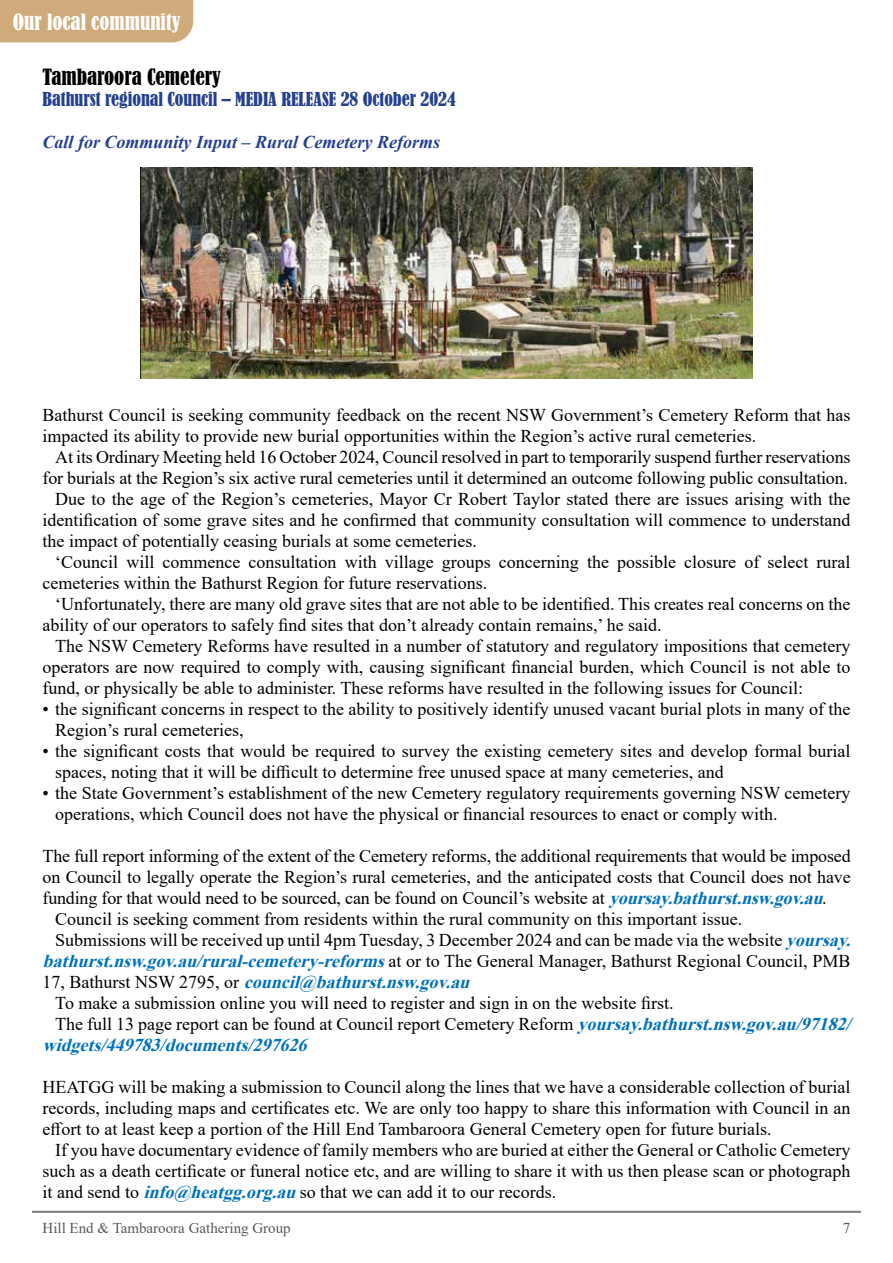
<style>
.page{position:relative;width:893px;height:1263px;background:#fff}
.page>*{position:absolute;margin:0;border:0;box-sizing:border-box;transform-origin:0 0}
.t1{font:condensed 21px "Bernard";color:#000}
.t2{font:condensed 21px "Bernard";color:#fff}
.t3{font:18px/21px "Times New Roman";color:#000}
.t4{font:italic 700 18px "Times New Roman";color:#0072bc}
.t5{font:condensed 18px "Bernard";color:#24408f}
.t6{font:italic 700 18px "Times New Roman";color:#24408f}
.t7{font:15px "Times New Roman";color:#58595b}
.s1{font-weight:700;font-style:italic;color:#0072bc}
.s2{font-weight:400;font-style:normal;color:#000}
</style>
<div class="page">
<hr style="left:32px;top:1211px;width:829px;height:2px;background:#808285">
<div style="left:0;top:0;width:193px;height:42px;background:#cfab7b"></div>
<img style="left:141px;top:168px;width:611px;height:211px">
<p class="t2" style="left:13px;top:9px;width:169px">Our local community</p>
<p class="t1" style="left:43px;top:64px;width:180px">Tambaroora Cemetery</p>
<p class="t5" style="left:43px;top:88px;width:415px">Bathurst regional Council – MEDIA RELEASE 28 October 2024</p>
<p class="t6" style="left:43px;top:129px;width:399px">Call for Community Input – Rural Cemetery Reforms</p>
<p class="t3" style="left:43px;top:403px;width:809px">Bathurst Council is seeking community feedback on the recent NSW Government’s Cemetery Reform that has impacted its ability to provide new burial opportunities within the Region’s active rural cemeteries.</p>
<p class="t3" style="left:55px;top:445px;width:797px">At its Ordinary Meeting held 16 October 2024, Council resolved in part to temporarily suspend further reservations</p>
<p class="t3" style="left:43px;top:466px;width:807px">for burials at the Region’s six active rural cemeteries until it determined an outcome following public consultation.</p>
<p class="t3" style="left:55px;top:487px;width:797px">Due to the age of the Region’s cemeteries, Mayor Cr Robert Taylor stated there are issues arising with the</p>
<p class="t3" style="left:43px;top:508px;width:809px">identification of some grave sites and he confirmed that community consultation will commence to understand</p>
<p class="t3" style="left:43px;top:529px;width:436px">the impact of potentially ceasing burials at some cemeteries.</p>
<p class="t3" style="left:55px;top:550px;width:797px">‘Council will commence consultation with village groups concerning the possible closure of select rural</p>
<p class="t3" style="left:43px;top:571px;width:446px">cemeteries within the Bathurst Region for future reservations.</p>
<p class="t3" style="left:55px;top:592px;width:797px">‘Unfortunately, there are many old grave sites that are not able to be identified. This creates real concerns on the</p>
<p class="t3" style="left:43px;top:613px;width:621px">ability of our operators to safely find sites that don’t already contain remains,’ he said.</p>
<p class="t3" style="left:55px;top:634px;width:797px">The NSW Cemetery Reforms have resulted in a number of statutory and regulatory impositions that cemetery</p>
<p class="t3" style="left:43px;top:655px;width:809px">operators are now required to comply with, causing significant financial burden, which Council is not able to</p>
<p class="t3" style="left:43px;top:677px;width:762px">fund, or physically be able to administer. These reforms have resulted in the following issues for Council:</p>
<p class="t3" style="left:55px;top:698px;width:797px;text-indent:-13px">• the significant concerns in respect to the ability to positively identify unused vacant burial plots in many of the<br>Region’s rural cemeteries,</p>
<p class="t3" style="left:55px;top:740px;width:797px;text-indent:-13px">• the significant costs that would be required to survey the existing cemetery sites and develop formal burial spaces, noting that it will be difficult to determine free unused space at many cemeteries, and</p>
<p class="t3" style="left:55px;top:782px;width:797px;text-indent:-13px">• the State Government’s establishment of the new Cemetery regulatory requirements governing NSW cemetery operations, which Council does not have the physical or financial resources to enact or comply with.</p>
<p class="t3" style="left:43px;top:845px;width:810px">The full report informing of the extent of the Cemetery reforms, the additional requirements that would be imposed</p>
<p class="t3" style="left:43px;top:866px;width:810px">on Council to legally operate the Region’s rural cemeteries, and the anticipated costs that Council does not have</p>
<p class="t3" style="left:43px;top:887px;width:788px">funding for that would need to be sourced, can be found on Council’s website at <span class="s1">yoursay.bathurst.nsw.gov.au</span>.</p>
<p class="t3" style="left:55px;top:907px;width:688px">Council is seeking comment from residents within the rural community on this important issue.</p>
<p class="t3" style="left:55px;top:928px;width:803px">Submissions will be received up until 4pm Tuesday, 3 December 2024 and can be made via the website <span class="s1">yoursay.</span></p>
<p class="t3" style="left:43px;top:949px;width:809px"><span class="s1">bathurst.nsw.gov.au/rural-cemetery-reforms</span>at o r to Th e G en eral M an ag er, B athur s t Re g i o n al C oun c i l , P M B</p>
<p class="t4" style="left:43px;top:969px;width:435px"><span class="s2">1 7 , B a t h u r s t N S W 2 7 9 5 , o r</span> council@bathurst.nsw.gov.au</p>
<p class="t3" style="left:55px;top:991px;width:620px">To make a submission online you will need to register and sign in on the website first.</p>
<p class="t3" style="left:55px;top:1012px;width:803px">The full 13 page report can be found at Council report Cemetery Reform <span class="s1">yoursay.bathurst.nsw.gov.au/97182/</span></p>
<p class="t4" style="left:43px;top:1032px;width:272px">widgets/449783/documents/297626</p>
<p class="t3" style="left:43px;top:1075px;width:809px;text-align:justify">HEATGG will be making a submission to Council along the lines that we have a considerable collection of burial records, including maps and certificates etc. We are only too happy to share this information with Council in an effort to at least keep a portion of the Hill End Tambaroora General Cemetery open for future burials.</p>
<p class="t3" style="left:43px;top:1138px;width:809px;text-align:justify;text-indent:13px">If you have documentary evidence of family members who are buried at either the General or Catholic Cemetery such as a death certificate or funeral notice etc, and are willing to share it with us then please scan or photograph it and send to <span class="s1">info@heatgg.org.au</span>so that we can add it to our records.</p>
<p class="t7" style="left:43px;top:1217px;width:250px">Hill End &amp; Tambaroora Gathering Group</p>
<p class="t7" style="left:843px;top:1217px;width:9px">7</p>
</div>
